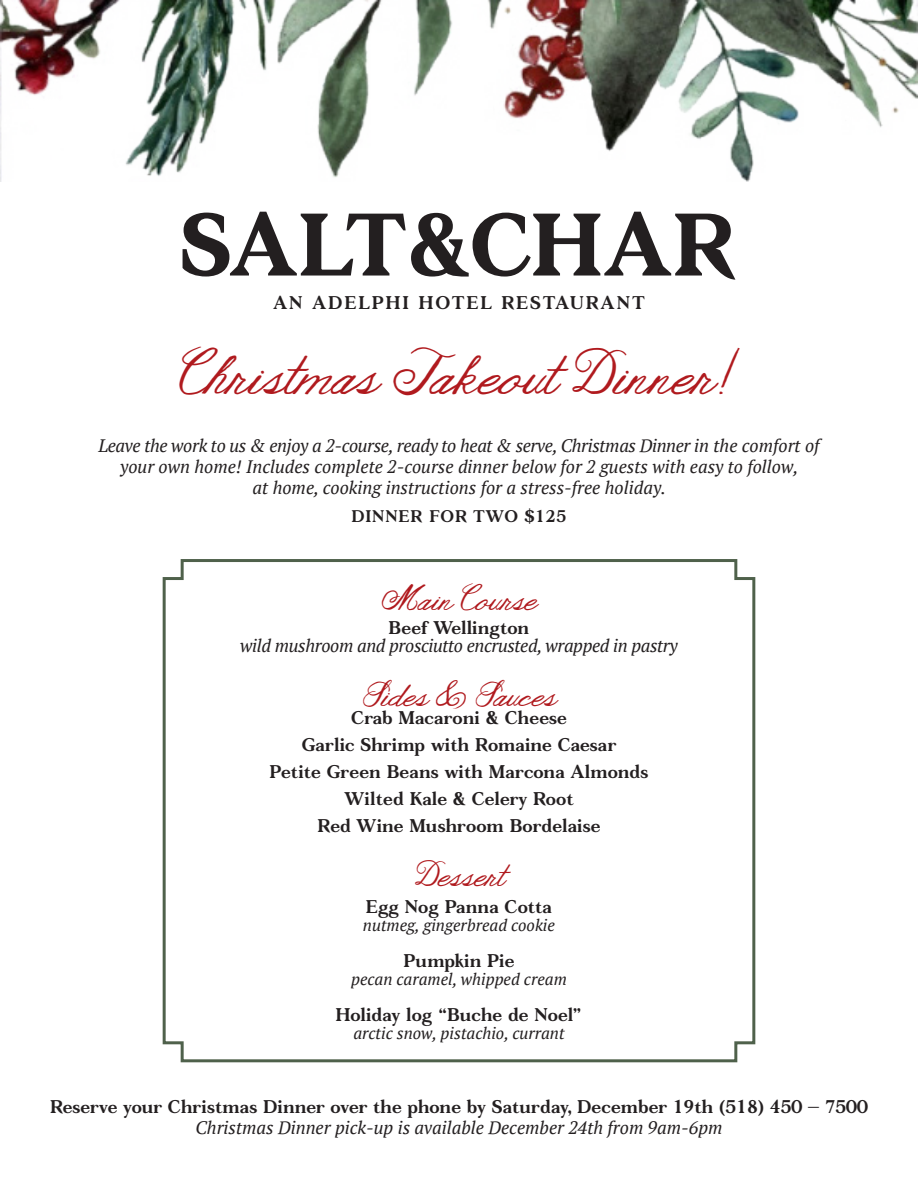
<style>
.page{position:relative;width:918px;height:1188px;background:#fff}
.page>*{position:absolute;margin:0;border:0;box-sizing:border-box;transform-origin:0 0}
.t1{font:48px "Janda As Long As You Love Me";color:#b01a1e}
.t2{font:27px "Janda As Long As You Love Me";color:#b01a1e}
.Category{font:700 18px "Fortescue Pro";color:#231f20}
.Category-2{font:italic 18px "PT Serif";color:#231f20}
.Category-3{font:italic 18px "PT Serif";letter-spacing:-.02em;color:#231f20}
.Category-4{font:700 18px "Fortescue Pro";letter-spacing:.1em;color:#231f20}
.t3{font:italic 16.5px "PT Serif";color:#231f20}
.Category-5{font:700 16.5px "Fortescue Pro";letter-spacing:.05em;color:#231f20}
</style>
<div class="page">
<img style="left:0;top:0;width:918px;height:182px">
<svg style="left:183px;top:212px;width:552px;height:68px"></svg>
<svg style="left:162px;top:559px;width:594px;height:504px"></svg>
<p class="Category-4" style="left:273px;top:290px;width:373px">AN ADELPHI HOTEL RESTAURANT</p>
<p class="t1" style="left:179px;top:349px;width:562px">Christmas Takeout Dinner!</p>
<p class="Category-3" style="left:98px;top:434px;width:723px">Leave the work to us &amp; enjoy a 2-course, ready to heat &amp; serve, Christmas Dinner in the comfort of</p>
<p class="Category-2" style="left:120px;top:455px;width:680px">your own home! Includes complete 2-course dinner below for 2 guests with easy to follow,</p>
<p class="Category-2" style="left:253px;top:476px;width:415px">at home, cooking instructions for a stress-free holiday.</p>
<p class="Category-5" style="left:351px;top:504px;width:217px">DINNER FOR TWO $125</p>
<p class="t2" style="left:382px;top:585px;width:155px">Main Course</p>
<p class="Category" style="left:389px;top:614px;width:142px">Beef Wellington</p>
<p class="Category-3" style="left:240px;top:634px;width:439px">wild mushroom and prosciutto encrusted, wrapped in pastry</p>
<p class="t2" style="left:363px;top:681px;width:194px">Sides &amp; Sauces</p>
<p class="Category" style="left:351px;top:704px;width:217px">Crab Macaroni &amp; Cheese</p>
<p class="Category" style="left:302px;top:731px;width:316px">Garlic Shrimp with Romaine Caesar</p>
<p class="Category" style="left:270px;top:758px;width:380px">Petite Green Beans with Marcona Almonds</p>
<p class="Category" style="left:344px;top:785px;width:231px">Wilted Kale &amp; Celery Root</p>
<p class="Category" style="left:318px;top:812px;width:284px">Red Wine Mushroom Bordelaise</p>
<p class="t2" style="left:414px;top:861px;width:91px">Dessert</p>
<p class="Category" style="left:366px;top:893px;width:188px">Egg Nog Panna Cotta</p>
<p class="t3" style="left:363px;top:914px;width:194px">nutmeg, gingerbread cookie</p>
<p class="Category" style="left:404px;top:947px;width:112px">Pumpkin Pie</p>
<p class="t3" style="left:351px;top:968px;width:217px">pecan caramel, whipped cream</p>
<p class="Category" style="left:336px;top:1001px;width:248px">Holiday log “Buche de Noel”</p>
<p class="t3" style="left:353px;top:1022px;width:213px">arctic snow, pistachio, currant</p>
<p class="Category" style="left:50px;top:1094px;width:819px">Reserve your Christmas Dinner over the phone by Saturday, December 19th (518) 450 – 7500</p>
<p class="Category-2" style="left:195px;top:1117px;width:529px">Christmas Dinner pick-up is available December 24th from 9am-6pm</p>
</div>
